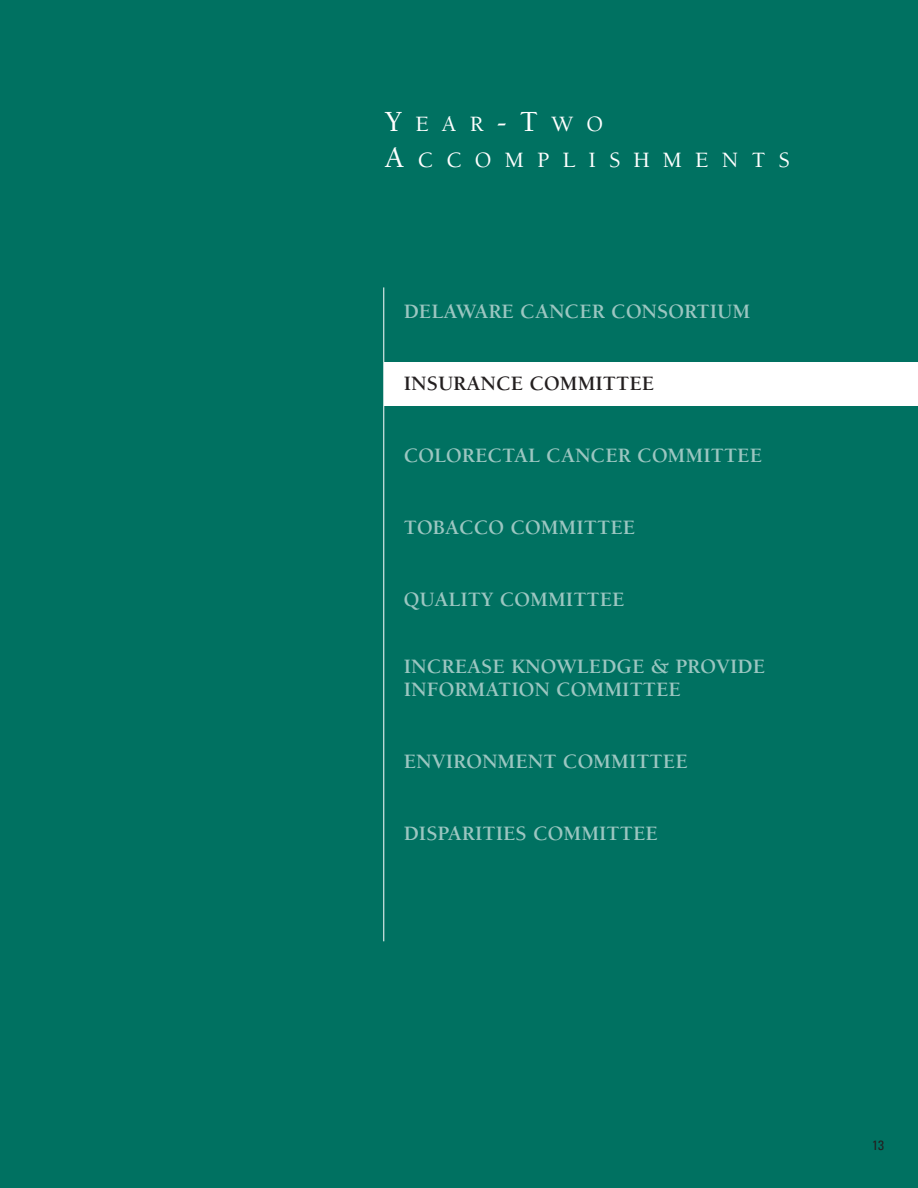
<style>
.page{position:relative;width:918px;height:1188px;background:#007161}
.page>*{position:absolute;margin:0;border:0;box-sizing:border-box;transform-origin:0 0}
.t1{font:500 22.5px/36px "Berkeley";letter-spacing:.59em;color:#fff}
.t2{font:700 21px/22.5px "Berkeley";color:#9cc6c1}
.t3{font:700 21px "Berkeley";color:#231f20}
.t4{font:condensed 13.5px "Univers";color:#231f20}
.s1{font-size:30px}
</style>
<div class="page">
<div style="left:384px;top:362px;width:534px;height:44px;background:#fff"></div>
<hr style="left:383px;top:287px;width:1px;height:654px;background:#fff">
<p class="t1" style="left:385px;top:107px;width:406px"><span class="s1">Y</span>EAR<span class="s1">-T</span>WO<br><span class="s1">A</span>CCOMPLISHMENTS</p>
<p class="t2" style="left:404px;top:302px;width:348px">DELAWARE CANCER CONSORTIUM</p>
<p class="t3" style="left:404px;top:375px;width:252px">INSURANCE COMMITTEE</p>
<p class="t2" style="left:404px;top:446px;width:360px">COLORECTAL CANCER COMMITTEE</p>
<p class="t2" style="left:404px;top:518px;width:233px">TOBACCO COMMITTEE</p>
<p class="t2" style="left:404px;top:590px;width:222px">QUALITY COMMITTEE</p>
<p class="t2" style="left:404px;top:657px;width:363px">INCREASE KNOWLEDGE &amp; PROVIDE<br>INFORMATION COMMITTEE</p>
<p class="t2" style="left:404px;top:752px;width:285px">ENVIRONMENT COMMITTEE</p>
<p class="t2" style="left:404px;top:824px;width:256px">DISPARITIES COMMITTEE</p>
<p class="t4" style="left:872px;top:1140px;width:13px">13</p>
</div>
